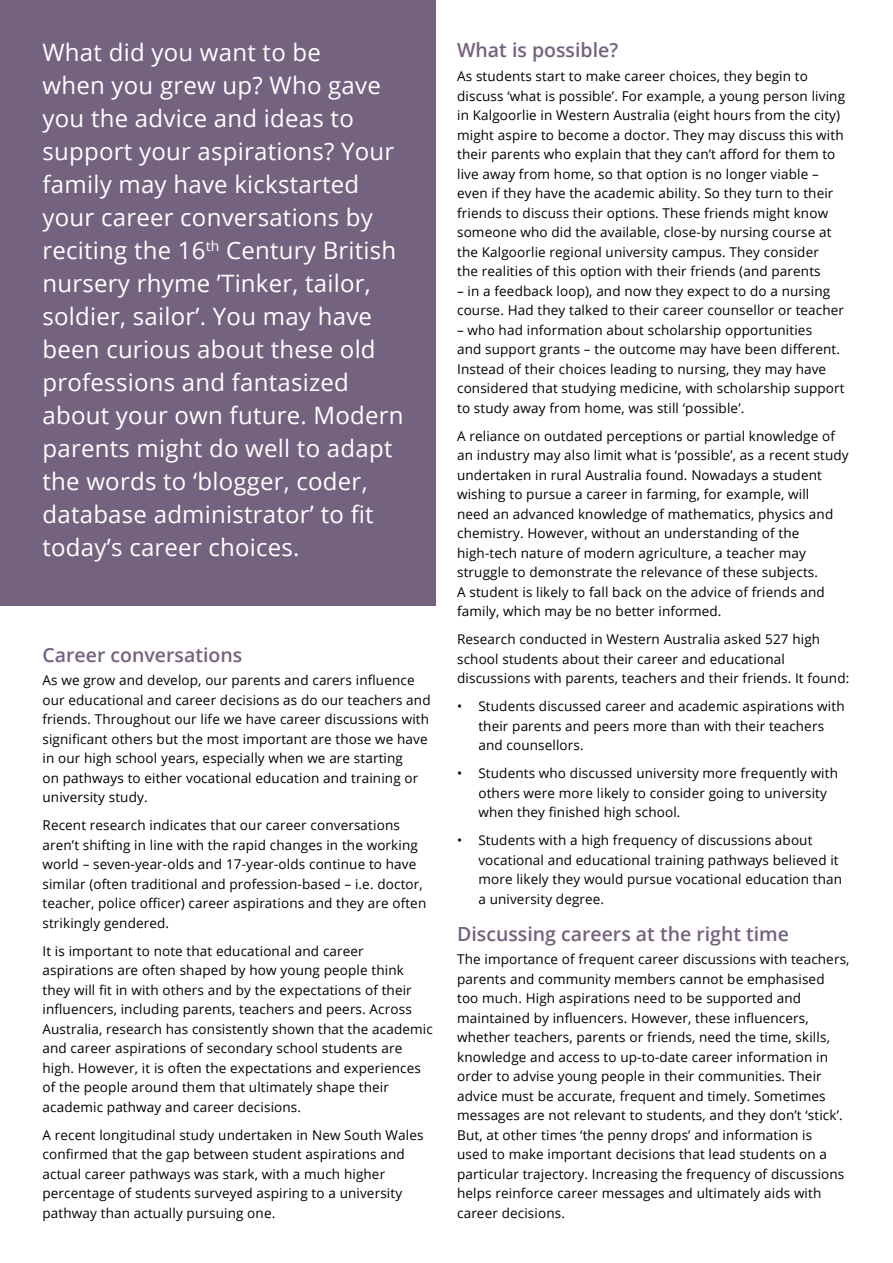
<style>
.page{position:relative;width:893px;height:1263px;background:#fff}
.page>*{position:absolute;margin:0;border:0;box-sizing:border-box;transform-origin:0 0}
.t1{font:24px/33px "Open Sans";letter-spacing:.01em;color:#fff}
.t2{font:600 19.5px "Open Sans";color:#74627f}
.t3{font:13.5px/19.5px "Open Sans";letter-spacing:.01em;color:#000}
</style>
<div class="page">
<div style="left:0;top:0;width:436px;height:606px;background:#74627f"></div>
<p class="t1" style="left:43px;top:35px;width:363px">What did you want to be<br>when you grew up? Who gave you the advice and ideas to support your aspirations? Your family may have kickstarted your career conversations by reciting the 16<sup>th</sup> Century British nursery rhyme ’Tinker, tailor, soldier, sailor’. You may have been curious about these old professions and fantasized about your own future. Modern parents might do well to adapt the words to ‘blogger, coder, database administrator’ to fit today’s career choices.</p>
<h2 class="t2" style="left:457px;top:37px;width:163px">What is possible?</h2>
<p class="t3" style="left:457px;top:66px;width:389px">As students start to make career choices, they begin to discuss ‘what is possible’. For example, a young person living in Kalgoorlie in Western Australia (eight hours from the city) might aspire to become a doctor. They may discuss this with their parents who explain that they can’t afford for them to live away from home, so that option is no longer viable – even if they have the academic ability. So they turn to their friends to discuss their options. These friends might know someone who did the available, close-by nursing course at the Kalgoorlie regional university campus. They consider<br>the realities of this option with their friends (and parents</p>
<p class="t3" style="left:457px;top:281px;width:389px">– in a feedback loop), and now they expect to do a nursing course. Had they talked to their career counsellor or teacher</p>
<p class="t3" style="left:457px;top:320px;width:389px">– who had information about scholarship opportunities<br>and support grants – the outcome may have been different.<br>Instead of their choices leading to nursing, they may have considered that studying medicine, with scholarship support to study away from home, was still ‘possible’.</p>
<p class="t3" style="left:457px;top:426px;width:393px">A reliance on outdated perceptions or partial knowledge of an industry may also limit what is ‘possible’, as a recent study undertaken in rural Australia found. Nowadays a student wishing to pursue a career in farming, for example, will<br>need an advanced knowledge of mathematics, physics and chemistry. However, without an understanding of the high-tech nature of modern agriculture, a teacher may struggle to demonstrate the relevance of these subjects.<br>A student is likely to fall back on the advice of friends and family, which may be no better informed.</p>
<p class="t3" style="left:457px;top:629px;width:394px">Research conducted in Western Australia asked 527 high school students about their career and educational discussions with parents, teachers and their friends. It found:</p>
<p class="t3" style="left:478px;top:696px;width:368px;text-indent:-21px">• Students discussed career and academic aspirations with their parents and peers more than with their teachers and counsellors.</p>
<p class="t3" style="left:478px;top:763px;width:361px;text-indent:-21px">• Students who discussed university more frequently with others were more likely to consider going to university when they finished high school.</p>
<p class="t3" style="left:478px;top:830px;width:365px;text-indent:-21px">• Students with a high frequency of discussions about vocational and educational training pathways believed it more likely they would pursue vocational education than a university degree.</p>
<h2 class="t2" style="left:457px;top:920px;width:333px">Discussing careers at the right time</h2>
<p class="t3" style="left:457px;top:949px;width:394px">The importance of frequent career discussions with teachers, parents and community members cannot be emphasised<br>too much. High aspirations need to be supported and maintained by influencers. However, these influencers, whether teachers, parents or friends, need the time, skills, knowledge and access to up-to-date career information in order to advise young people in their communities. Their advice must be accurate, frequent and timely. Sometimes messages are not relevant to students, and they don’t ‘stick’.<br>But, at other times ‘the penny drops’ and information is<br>used to make important decisions that lead students on a particular trajectory. Increasing the frequency of discussions helps reinforce career messages and ultimately aids with career decisions.</p>
<h2 class="t2" style="left:43px;top:641px;width:201px">Career conversations</h2>
<p class="t3" style="left:43px;top:670px;width:390px">As we grow and develop, our parents and carers influence our educational and career decisions as do our teachers and friends. Throughout our life we have career discussions with significant others but the most important are those we have in our high school years, especially when we are starting<br>on pathways to either vocational education and training or university study.</p>
<p class="t3" style="left:43px;top:815px;width:385px">Recent research indicates that our career conversations aren’t shifting in line with the rapid changes in the working world – seven-year-olds and 17-year-olds continue to have similar (often traditional and profession-based – i.e. doctor, teacher, police officer) career aspirations and they are often strikingly gendered.</p>
<p class="t3" style="left:43px;top:941px;width:392px">It is important to note that educational and career aspirations are often shaped by how young people think they will fit in with others and by the expectations of their influencers, including parents, teachers and peers. Across Australia, research has consistently shown that the academic and career aspirations of secondary school students are high. However, it is often the expectations and experiences of the people around them that ultimately shape their academic pathway and career decisions.</p>
<p class="t3" style="left:43px;top:1125px;width:382px">A recent longitudinal study undertaken in New South Wales confirmed that the gap between student aspirations and actual career pathways was stark, with a much higher percentage of students surveyed aspiring to a university pathway than actually pursuing one.</p>
</div>
